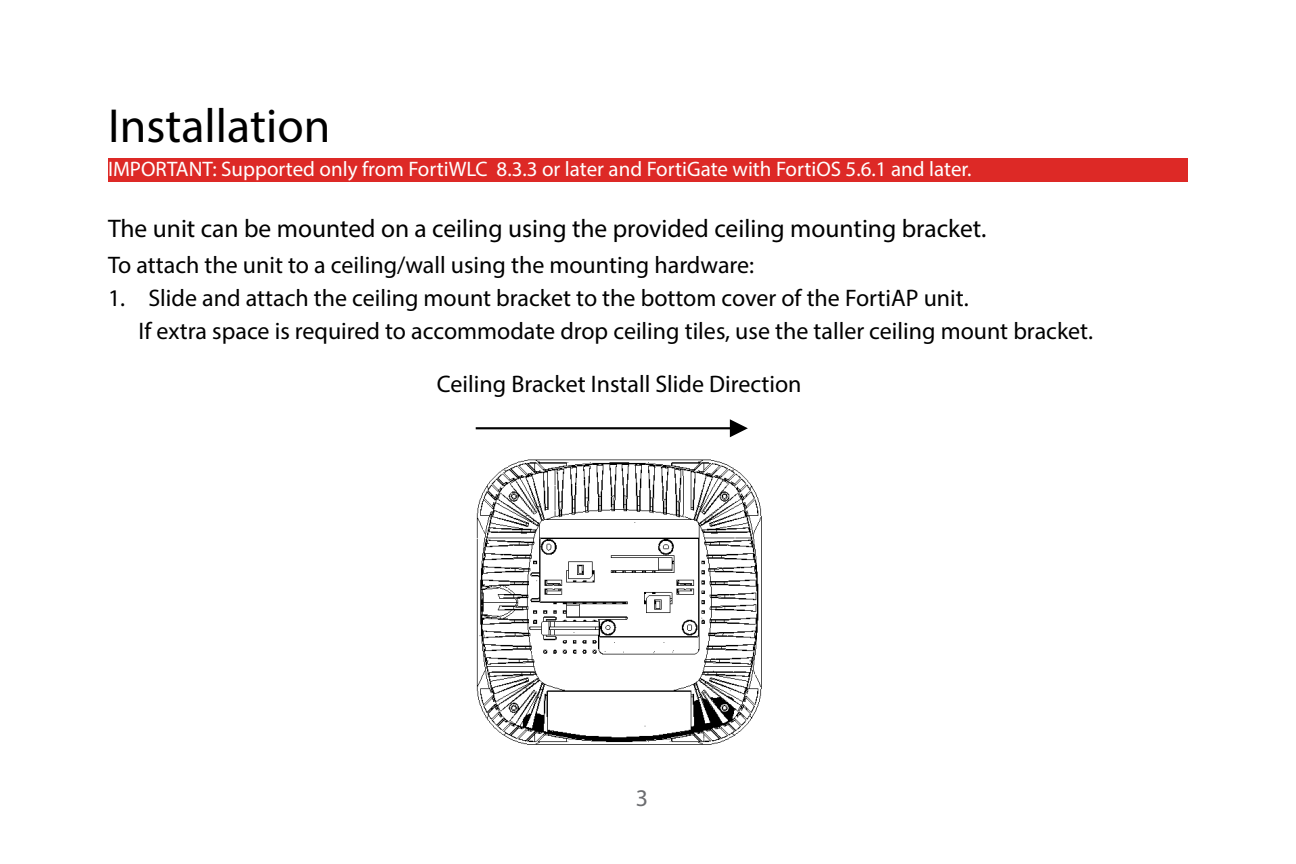
<style>
.page{position:relative;width:1296px;height:864px;background:#fff}
.page>*{position:absolute;margin:0;border:0;box-sizing:border-box;transform-origin:0 0}
.Chapter_Title{font:48px "Myriad Pro";color:#000}
.Body{font:25.5px "Myriad Pro";color:#000}
.Step_L1{font:24px "Myriad Pro";color:#000}
.Heading{font:24px "Myriad Pro";color:#000}
.Body-2{font:24px "Myriad Pro";color:#6c6d70}
.Body-3{font:21px "Myriad Pro";color:#fff}
</style>
<div class="page">
<div style="left:108px;top:158px;width:1080px;height:24px;background:#dd2926"></div>
<img style="left:476px;top:459px;width:286px;height:286px">
<hr style="left:476px;top:427px;width:257px;height:2px;background:#000">
<svg style="left:730px;top:419px;width:18px;height:18px"></svg>
<p class="Chapter_Title" style="left:108px;top:97px;width:224px">Installation</p>
<p class="Body-3" style="left:108px;top:156px;width:865px">IMPORTANT: Supported only from FortiWLC 8.3.3 or later and FortiGate with FortiOS 5.6.1 and later.</p>
<p class="Body" style="left:108px;top:213px;width:880px">The unit can be mounted on a ceiling using the provided ceiling mounting bracket.</p>
<p class="Heading" style="left:108px;top:250px;width:648px">To attach the unit to a ceiling/wall using the mounting hardware:</p>
<p class="Step_L1" style="left:108px;top:283px;width:862px">1. Slide and attach the ceiling mount bracket to the bottom cover of the FortiAP unit.</p>
<p class="Step_L1" style="left:139px;top:316px;width:956px">If extra space is required to accommodate drop ceiling tiles, use the taller ceiling mount bracket.</p>
<p class="Step_L1" style="left:437px;top:369px;width:366px">Ceiling Bracket Install Slide Direction</p>
<p class="Body-2" style="left:636px;top:784px;width:14px">3</p>
</div>
